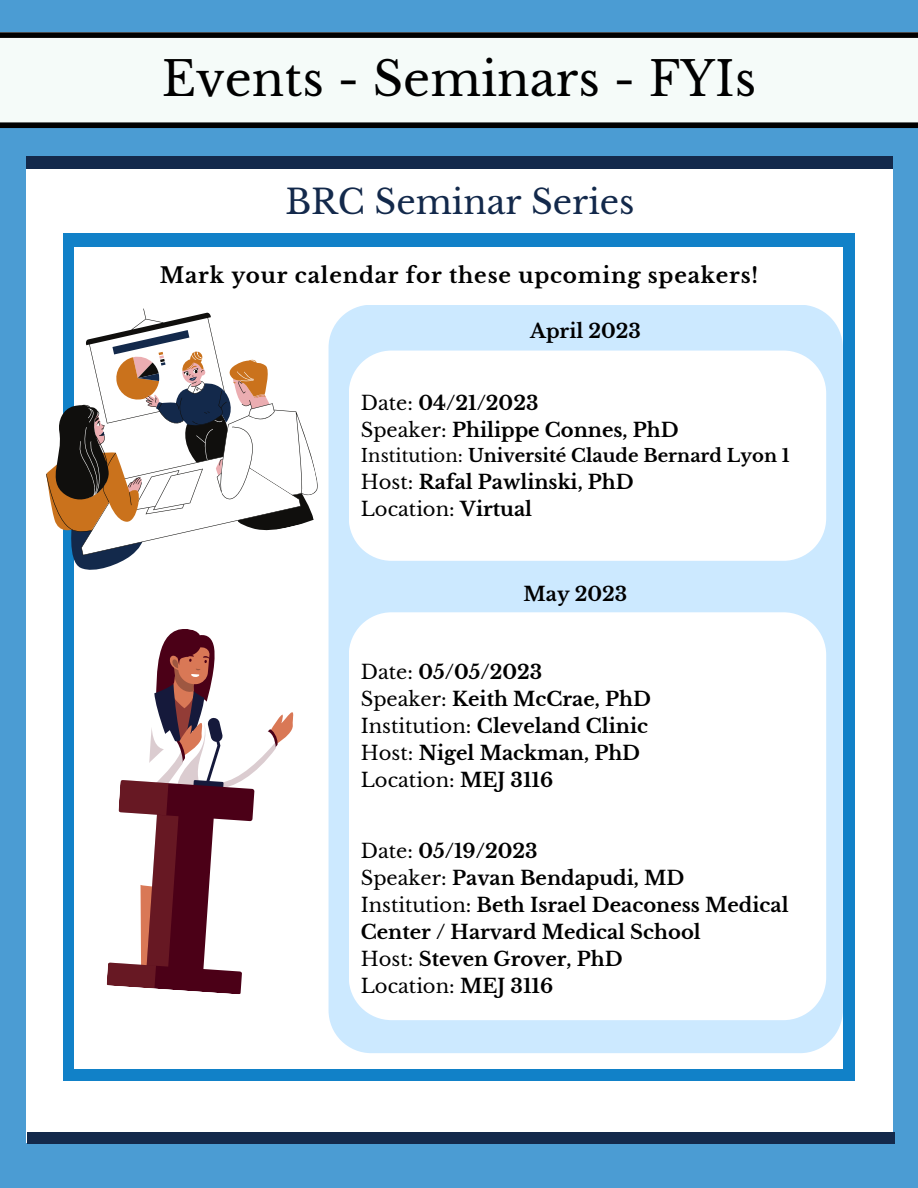
<style>
.page{position:relative;width:918px;height:1188px;background:#4b9cd3}
.page>*{position:absolute;margin:0;border:0;box-sizing:border-box;transform-origin:0 0}
.t1{font:47.25px "Libre Baskerville";color:#000}
.t2{font:33.75px "Libre Baskerville";color:#13294b}
.t3{font:700 21.45px "Libre Baskerville";letter-spacing:.04em;color:#010101}
.t4{font:700 19.5px/27px "Libre Baskerville";color:#000}
.t5{font:700 18px "Libre Baskerville";color:#000}
.s1{font-weight:400}
</style>
<div class="page">
<div style="left:0;top:32px;width:918px;height:96px;background:#f5fbf9"></div>
<div style="left:0;top:32px;width:918px;height:6px;background:#000"></div>
<div style="left:0;top:122px;width:918px;height:6px;background:#000"></div>
<div style="left:27px;top:156px;width:866px;height:987px;background:#fff"></div>
<div style="left:27px;top:156px;width:866px;height:13px;background:#13294b"></div>
<div style="left:27px;top:1132px;width:867px;height:11px;background:#13294b"></div>
<div style="left:63px;top:233px;width:792px;height:847px;background:#1181c8"></div>
<div style="left:74px;top:247px;width:769px;height:822px;background:#fff"></div>
<svg style="left:46px;top:308px;width:272px;height:262px"></svg>
<div style="left:329px;top:305px;width:514px;height:748px;background:#cce9ff"></div>
<svg style="left:349px;top:351px;width:477px;height:210px"></svg>
<svg style="left:106px;top:629px;width:188px;height:365px"></svg>
<svg style="left:349px;top:612px;width:477px;height:408px"></svg>
<h1 class="t1" style="left:162px;top:50px;width:596px">Events - Seminars - FYIs</h1>
<h2 class="t2" style="left:285px;top:181px;width:351px">BRC Seminar Series</h2>
<p class="t3" style="left:160px;top:263px;width:600px">Mark your calendar for these upcoming speakers!</p>
<p class="t4" style="left:530px;top:318px;width:112px">April 2023</p>
<p class="t4" style="left:361px;top:390px;width:319px"><span class="s1">Date:</span> 04/21/2023<br><span class="s1">Speaker:</span> Philippe Connes, PhD</p>
<p class="t5" style="left:361px;top:444px;width:430px"><span class="s1">Institution:</span> Université Claude Bernard Lyon 1</p>
<p class="t4" style="left:361px;top:468px;width:274px"><span class="s1">Host:</span> Rafal Pawlinski, PhD<br><span class="s1">Location:</span> Virtual</p>
<p class="t4" style="left:524px;top:580px;width:105px">May 2023</p>
<p class="t4" style="left:361px;top:659px;width:292px"><span class="s1">Date:</span> 05/05/2023<br><span class="s1">Speaker:</span> Keith McCrae, PhD<br><span class="s1">Institution:</span> Cleveland Clinic<br><span class="s1">Host:</span> Nigel Mackman, PhD<br><span class="s1">Location:</span> MEJ 3116</p>
<p class="t4" style="left:361px;top:838px;width:429px"><span class="s1">Date:</span> 05/19/2023<br><span class="s1">Speaker:</span> Pavan Bendapudi, MD<br><span class="s1">Institution:</span> Beth Israel Deaconess Medical<br>Center / Harvard Medical School<br><span class="s1">Host:</span> Steven Grover, PhD<br><span class="s1">Location:</span> MEJ 3116</p>
</div>
